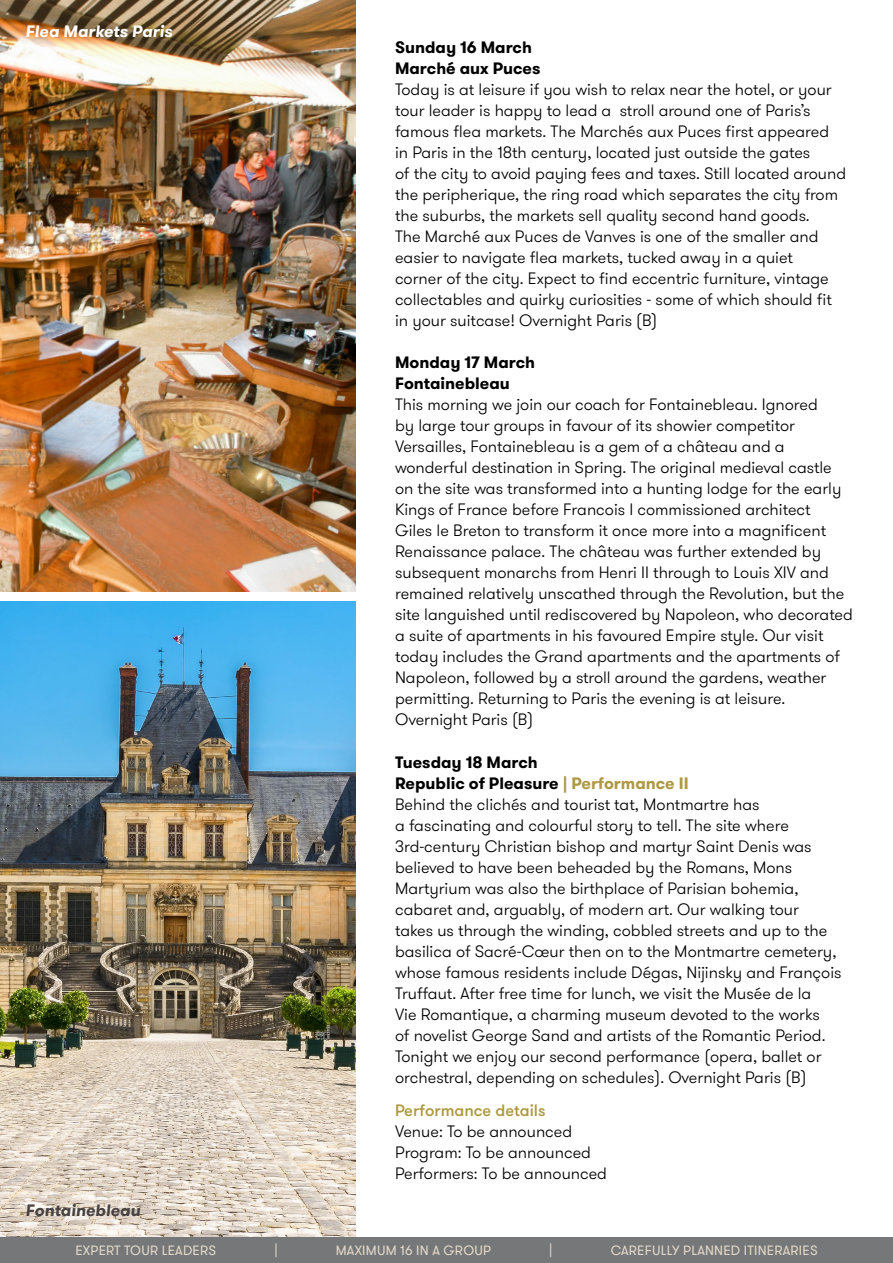
<style>
.page{position:relative;width:893px;height:1263px;background:#fff}
.page>*{position:absolute;margin:0;border:0;box-sizing:border-box;transform-origin:0 0}
.t1{font:300 16.5px/21px "GT Walsheim";color:#000}
.t2{font:700 16.5px/21px "GT Walsheim";color:#000}
.t3{font:500 16.5px "GT Walsheim";color:#ae9942}
.t4{font:italic 700 16.5px "GT Walsheim";color:#fff}
.t5{font:italic 700 16.5px "GT Walsheim";color:#484342}
.t6{font:13.5px "GT Walsheim";letter-spacing:.015em;color:#e3d8c8}
.s1{font-weight:700}
.s2{font-weight:700;color:#ae9942}
</style>
<div class="page">
<img style="left:0;top:602px;width:355px;height:635px">
<img style="left:0;top:0;width:355px;height:591px">
<div style="left:0;top:1237px;width:893px;height:26px;background:#757779"></div>
<p class="t4" style="left:26px;top:21px;width:148px">Flea Markets Paris</p>
<p class="t5" style="left:26px;top:1199px;width:116px">Fontainebleau</p>
<p class="t2" style="left:395px;top:37px;width:147px">Sunday 16 March<br>Marché aux Puces</p>
<p class="t1" style="left:395px;top:79px;width:453px">Today is at leisure if you wish to relax near the hotel, or your tour leader is happy to lead a stroll around one of Paris’s famous flea markets. The Marchés aux Puces first appeared in Paris in the 18th century, located just outside the gates<br>of the city to avoid paying fees and taxes. Still located around the peripherique, the ring road which separates the city from the suburbs, the markets sell quality second hand goods.<br>The Marché aux Puces de Vanves is one of the smaller and easier to navigate flea markets, tucked away in a quiet<br>corner of the city. Expect to find eccentric furniture, vintage collectables and quirky curiosities - some of which should fit in your suitcase! Overnight Paris (B)</p>
<p class="t2" style="left:395px;top:352px;width:142px">Monday 17 March<br>Fontainebleau</p>
<p class="t1" style="left:395px;top:394px;width:459px">This morning we join our coach for Fontainebleau. Ignored<br>by large tour groups in favour of its showier competitor Versailles, Fontainebleau is a gem of a château and a wonderful destination in Spring. The original medieval castle on the site was transformed into a hunting lodge for the early Kings of France before Francois I commissioned architect<br>Giles le Breton to transform it once more into a magnificent Renaissance palace. The château was further extended by subsequent monarchs from Henri II through to Louis XIV and remained relatively unscathed through the Revolution, but the site languished until rediscovered by Napoleon, who decorated a suite of apartments in his favoured Empire style. Our visit today includes the Grand apartments and the apartments of Napoleon, followed by a stroll around the gardens, weather permitting. Returning to Paris the evening is at leisure.<br>Overnight Paris (B)</p>
<p class="t1" style="left:395px;top:752px;width:448px"><span class="s1">Tuesday 18 March<br>Republic of Pleasure</span> <span class="s2">| Performance II<br></span>Behind the clichés and tourist tat, Montmartre has<br>a fascinating and colourful story to tell. The site where 3rd-century Christian bishop and martyr Saint Denis was believed to have been beheaded by the Romans, Mons Martyrium was also the birthplace of Parisian bohemia, cabaret and, arguably, of modern art. Our walking tour<br>takes us through the winding, cobbled streets and up to the basilica of Sacré-Cœur then on to the Montmartre cemetery, whose famous residents include Dégas, Nijinsky and François Truffaut. After free time for lunch, we visit the Musée de la<br>Vie Romantique, a charming museum devoted to the works<br>of novelist George Sand and artists of the Romantic Period.<br>Tonight we enjoy our second performance (opera, ballet or orchestral, depending on schedules). Overnight Paris (B)</p>
<p class="t3" style="left:395px;top:1100px;width:152px">Performance details</p>
<p class="t1" style="left:395px;top:1121px;width:214px">Venue: To be announced<br>Program: To be announced<br>Performers: To be announced</p>
<p class="t6" style="left:75px;top:1242px;width:142px">EXPERT TOUR LEADERS</p>
<p class="t6" style="left:274px;top:1242px;width:5px">|</p>
<p class="t6" style="left:336px;top:1242px;width:157px">MAXIMUM 16 IN A GROUP</p>
<p class="t6" style="left:549px;top:1242px;width:5px">|</p>
<p class="t6" style="left:611px;top:1242px;width:208px">CAREFULLY PLANNED ITINERARIES</p>
</div>
